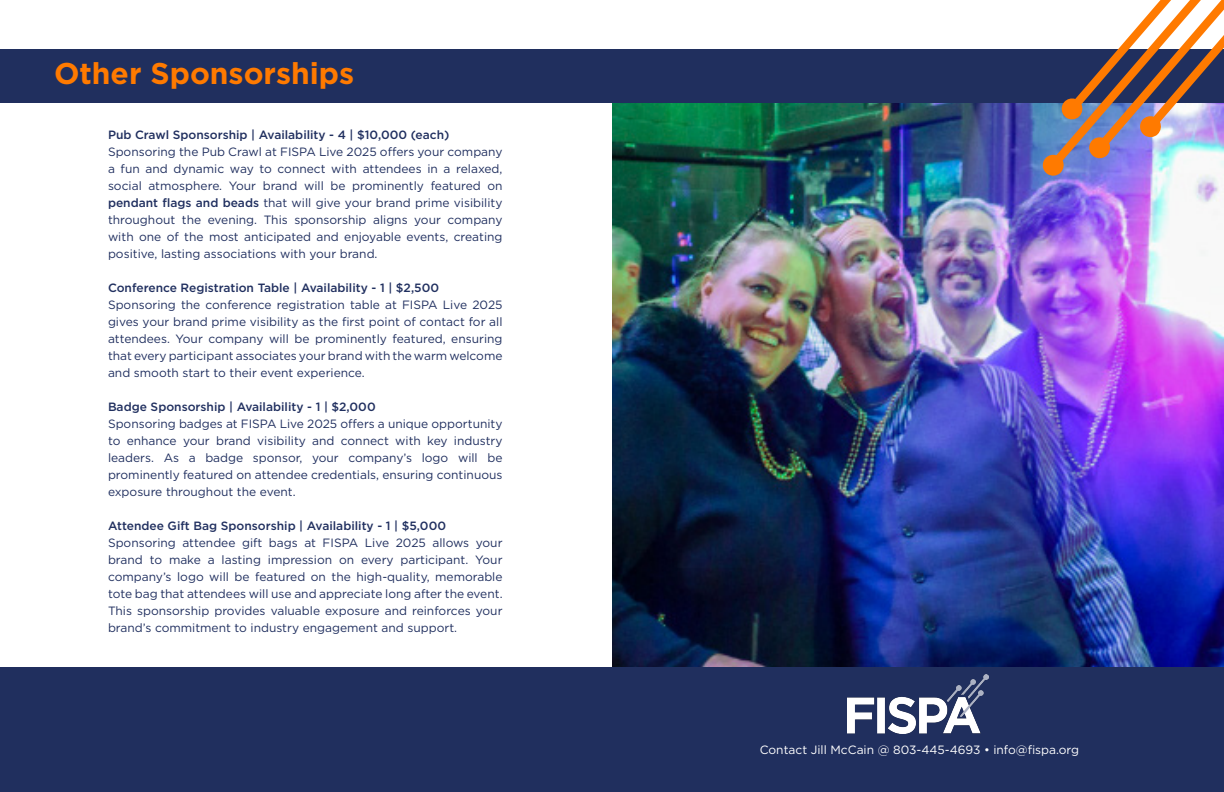
<style>
.page{position:relative;width:1224px;height:792px;background:#fff}
.page>*{position:absolute;margin:0;border:0;box-sizing:border-box;transform-origin:0 0}
.t1{font:700 30px "Gotham";color:#ff7a00}
.t2{font:12px/17px "Gotham";color:#202f5f;text-align:justify}
.t3{font:500 12px "Gotham";color:#202f5f}
.t4{font:12px "Gotham";color:#fff}
.s1{font-weight:500}
</style>
<div class="page">
<img style="left:612px;top:102px;width:612px;height:565px">
<div style="left:0;top:49px;width:612px;height:53px;background:#202f5e"></div>
<div style="left:612px;top:49px;width:612px;height:53px;background:#202f5e"></div>
<svg style="left:1041px;top:0;width:183px;height:177px"></svg>
<div style="left:0;top:667px;width:612px;height:125px;background:#202f5e"></div>
<div style="left:612px;top:667px;width:612px;height:125px;background:#202f5e"></div>
<img style="left:847px;top:675px;width:142px;height:59px">
<p class="t1" style="left:54px;top:54px;width:302px">Other Sponsorships</p>
<p class="t3" style="left:108px;top:127px;width:343px">Pub Crawl Sponsorship | Availability - 4 | $10,000 (each)</p>
<p class="t2" style="left:108px;top:143px;width:396px">Sponsoring the Pub Crawl at FISPA Live 2025 offers your company a fun and dynamic way to connect with attendees in a relaxed, social atmosphere. Your brand will be prominently featured on <span class="s1">pendant flags and beads</span> that will give your brand prime visibility throughout the evening. This sponsorship aligns your company with one of the most anticipated and enjoyable events, creating positive, lasting associations with your brand.</p>
<p class="t3" style="left:108px;top:280px;width:333px">Conference Registration Table | Availability - 1 | $2,500</p>
<p class="t2" style="left:108px;top:296px;width:396px">Sponsoring the conference registration table at FISPA Live 2025 gives your brand prime visibility as the first point of contact for all attendees. Your company will be prominently featured, ensuring that every participant associates your brand with the warm welcome and smooth start to their event experience.</p>
<p class="t3" style="left:108px;top:399px;width:269px">Badge Sponsorship | Availability - 1 | $2,000</p>
<p class="t2" style="left:108px;top:415px;width:396px">Sponsoring badges at FISPA Live 2025 offers a unique opportunity to enhance your brand visibility and connect with key industry leaders. As a badge sponsor, your company’s logo will be prominently featured on attendee credentials, ensuring continuous exposure throughout the event.</p>
<p class="t3" style="left:108px;top:518px;width:340px">Attendee Gift Bag Sponsorship | Availability - 1 | $5,000</p>
<p class="t2" style="left:108px;top:534px;width:396px">Sponsoring attendee gift bags at FISPA Live 2025 allows your brand to make a lasting impression on every participant. Your company’s logo will be featured on the high-quality, memorable tote bag that attendees will use and appreciate long after the event.<br>This sponsorship provides valuable exposure and reinforces your brand’s commitment to industry engagement and support.</p>
<p class="t4" style="left:760px;top:742px;width:321px">Contact Jill McCain @ 803-445-4693 • info@fispa.org</p>
</div>
